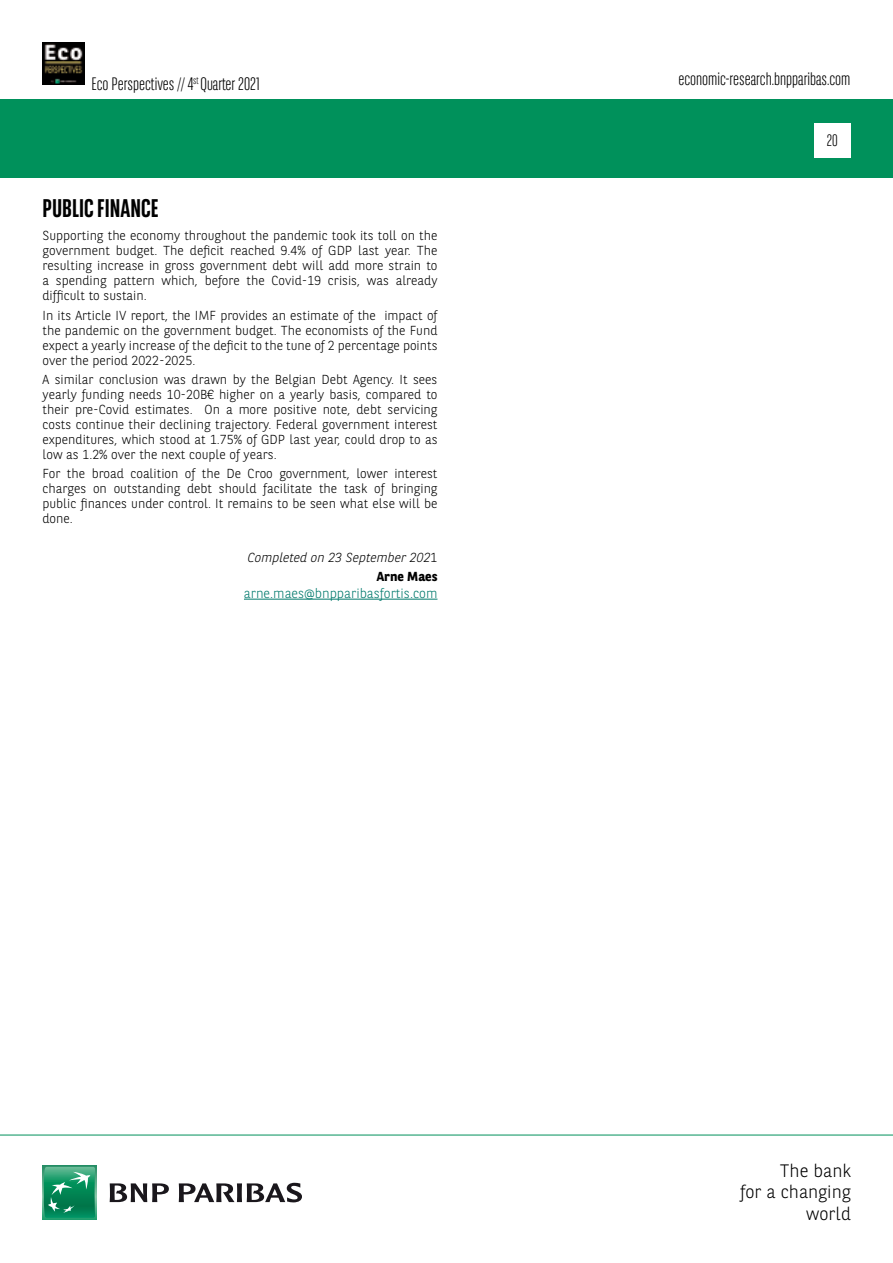
<style>
.page{position:relative;width:893px;height:1263px;background:#fff}
.page>*{position:absolute;margin:0;border:0;box-sizing:border-box;transform-origin:0 0}
.t1{font:700 25.5px "BNPP Sans Condensed";color:#000}
.t2{font:300 18px "BNPP Sans Condensed";color:#000}
.t3{font:300 18px/21.6px "BNPP Sans";color:#000;text-align:right}
.t4{font:300 16.5px "BNPP Sans Condensed";color:#000}
.t5{font:300 13.5px "BNPP Sans";color:#00796c}
.t6{font:300 13.05px/15px "BNPP Sans";color:#000;text-align:justify}
.t7{font:italic 300 13.05px/20px "BNPP Sans";color:#000;text-align:right}
.s1{font-style:normal}
.s2{font-weight:700;font-style:normal}
</style>
<div class="page">
<img style="left:43px;top:43px;width:42px;height:42px">
<div style="left:1px;top:99px;width:892px;height:78px;background:#00915b"></div>
<svg style="left:43px;top:1166px;width:53px;height:53px"></svg>
<svg style="left:44px;top:1167px;width:51px;height:51px;background:#26996e"></svg>
<svg style="left:110px;top:1183px;width:59px;height:19px"></svg>
<svg style="left:179px;top:1183px;width:123px;height:19px"></svg>
<hr style="left:0;top:1135px;width:893px;height:1px;background:#00915b">
<div style="left:814px;top:123px;width:36px;height:34px;background:#fff"></div>
<hr style="left:244px;top:599px;width:193px;height:1px;background:#00796c">
<h2 class="t2" style="left:91px;top:73px;width:170px">Eco Perspectives // 4<sup>st</sup> Quarter 2021</h2>
<h1 class="t1" style="left:43px;top:193px;width:118px">PUBLIC FINANCE</h1>
<p class="t6" style="left:43px;top:228px;width:396px">Supporting the economy throughout the pandemic took its toll on the government budget. The deficit reached 9.4% of GDP last year. The resulting increase in gross government debt will add more strain to a spending pattern which, before the Covid-19 crisis, was already difficult to sustain.</p>
<p class="t6" style="left:43px;top:307px;width:396px">In its Article IV report, the IMF provides an estimate of the impact of the pandemic on the government budget. The economists of the Fund expect a yearly increase of the deficit to the tune of 2 percentage points over the period 2022-2025.</p>
<p class="t6" style="left:43px;top:371px;width:396px">A similar conclusion was drawn by the Belgian Debt Agency. It sees yearly funding needs 10-20B€ higher on a yearly basis, compared to their pre-Covid estimates. On a more positive note, debt servicing costs continue their declining trajectory. Federal government interest expenditures, which stood at 1.75% of GDP last year, could drop to as low as 1.2% over the next couple of years.</p>
<p class="t6" style="left:43px;top:465px;width:396px">For the broad coalition of the De Croo government, lower interest charges on outstanding debt should facilitate the task of bringing public finances under control. It remains to be seen what else will be done.</p>
<p class="t7" style="left:248px;top:546px;width:191px">Completed on 23 September 202<span class="s1">1<br></span><span class="s2">Arne Maes</span></p>
<p class="t5" style="left:244px;top:584px;width:195px">arne.maes@bnpparibasfortis.com</p>
<h2 class="t2" style="left:678px;top:67px;width:174px">economic-research.bnpparibas.com</h2>
<p class="t4" style="left:827px;top:130px;width:12px">20</p>
<h2 class="t3" style="left:740px;top:1159px;width:112px">The bank<br>for a changing world</h2>
</div>
